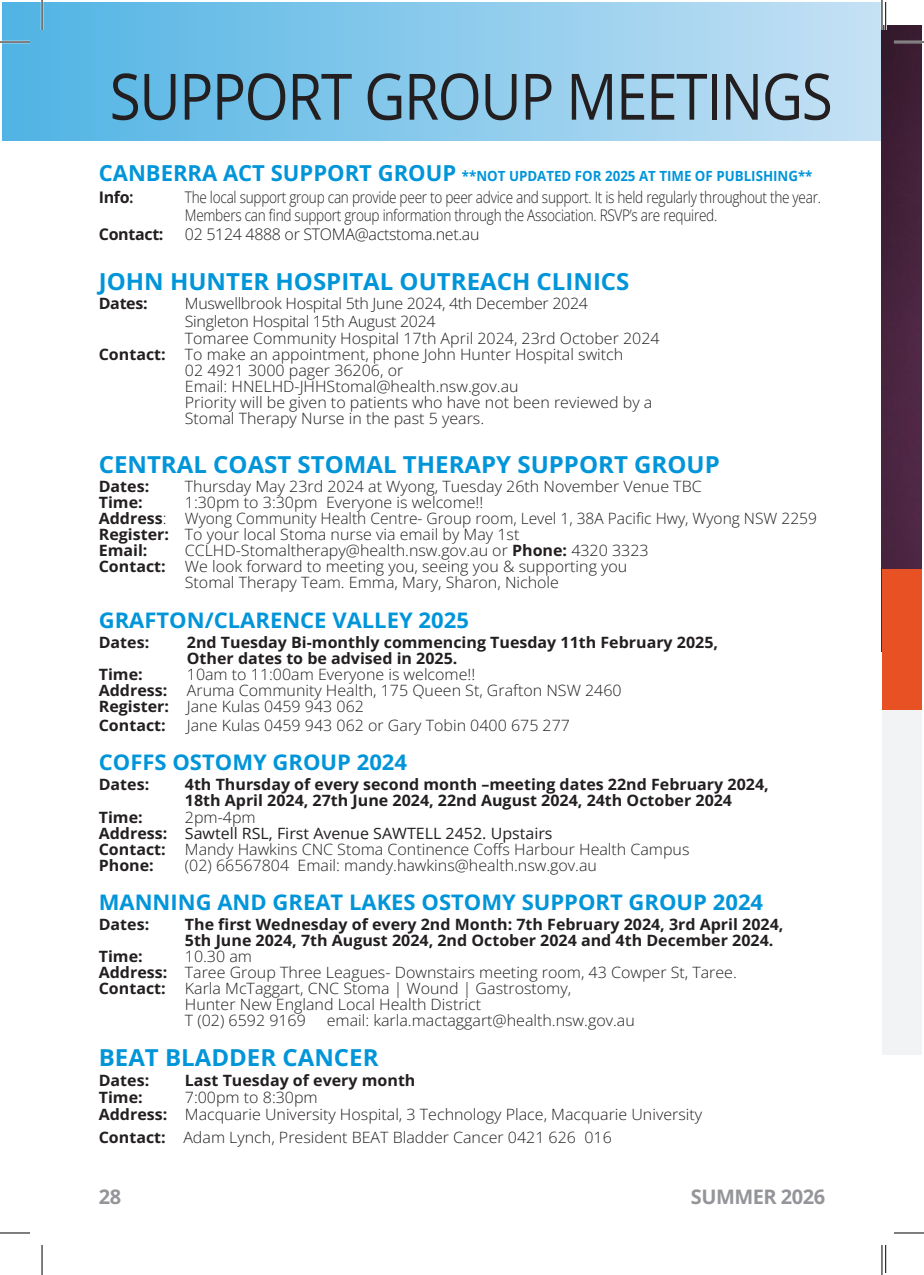
<style>
.page{position:relative;width:924px;height:1275px;background:#fff}
.page>*{position:absolute;margin:0;border:0;box-sizing:border-box;transform-origin:0 0}
.t1{font:64px "Open Sans";letter-spacing:-.025em;color:#231f20;scale:.88 1}
.t2{font:700 23.4px "Open Sans";color:#0095d9}
.t3{font:700 21.4px "Open Sans";color:#0095d9}
.t4{font:700 20px "Open Sans";letter-spacing:-.025em;color:#939598}
.t5{font:300 16px/17.6px "Open Sans";letter-spacing:-.02em;color:#231f20;scale:.85 1}
.t6{font:300 16px "Open Sans";letter-spacing:-.02em;color:#231f20}
.t7{font:700 16px "Open Sans";letter-spacing:-.02em;color:#231f20}
.t8{font:300 15.6px/16px "Open Sans";color:#231f20}
.t9{font:700 15.6px/16px "Open Sans";color:#231f20}
.t10{font:300 15.6px "Open Sans";letter-spacing:-.02em;color:#231f20}
.t11{font:700 14px "Open Sans";color:#0095d9;scale:.95 1}
.s1{font-size:22px}
.s2{font-weight:700}
.s3{font-weight:400}
</style>
<div class="page">
<div style="left:2px;top:2px;width:879px;height:139px;background:linear-gradient(to right,#4fb3e4,#c6e1f4)"></div>
<div style="left:881px;top:651px;width:40px;height:403px;background:#f1f3f4"></div>
<img style="left:881px;top:25px;width:40px;height:544px">
<div style="left:881px;top:569px;width:40px;height:140px;background:#e85124"></div>
<img style="left:913px;top:373px;width:8px;height:337px">
<hr style="left:884px;top:2px;width:2px;height:28px;background:#fff">
<hr style="left:0;top:41px;width:30px;height:2px;background:#fff">
<hr style="left:893px;top:41px;width:30px;height:2px;background:#fff">
<hr style="left:41px;top:0;width:2px;height:30px;background:#fff">
<hr style="left:880px;top:0;width:2px;height:30px;background:#fff">
<hr style="left:0;top:42px;width:30px;height:1px;background:#000">
<hr style="left:893px;top:42px;width:30px;height:1px;background:#000">
<hr style="left:0;top:1232px;width:30px;height:1px;background:#000">
<hr style="left:893px;top:1232px;width:30px;height:1px;background:#000">
<hr style="left:42px;top:0;width:1px;height:30px;background:#000">
<hr style="left:42px;top:1245px;width:1px;height:30px;background:#000">
<hr style="left:881px;top:0;width:1px;height:30px;background:#000">
<hr style="left:881px;top:1245px;width:1px;height:30px;background:#000">
<h1 class="t1" style="left:110px;top:53px;width:822px">SUPPORT GROUP MEETINGS</h1>
<p class="t11" style="left:99px;top:166px;width:752px"><span class="s1">CANBERRA ACT SUPPORT GROUP</span> **NOT UPDATED FOR 2025 AT TIME OF PUBLISHING**</p>
<p class="t7" style="left:99px;top:186px;width:36px">Info:</p>
<p class="t5" style="left:185px;top:188px;width:747px">The local support group can provide peer to peer advice and support. It is held regularly throughout the year.<br>Members can find support group information through the Association. RSVP’s are required.</p>
<p class="t7" style="left:99px;top:222px;width:66px">Contact:</p>
<p class="t6" style="left:185px;top:223px;width:296px">02 5124 4888 or STOMA@actstoma. net.au</p>
<h2 class="t2" style="left:99px;top:265px;width:532px">JOHN HUNTER HOSPITAL OUTREACH CLINICS</h2>
<p class="t9" style="left:99px;top:295px;width:50px">Dates:</p>
<p class="t10" style="left:185px;top:293px;width:404px">Muswellbrook Hospital 5th June 2024, 4th December 2024</p>
<p class="t10" style="left:185px;top:310px;width:252px">Singleton Hospital 15th August 2024</p>
<p class="t8" style="left:185px;top:330px;width:476px">Tomaree Community Hospital 17th April 2024, 23rd October 2024</p>
<p class="t8" style="left:99px;top:346px;width:525px"><span class="s2">Contact:</span> To make an appointment, phone John Hunter Hospital switch</p>
<p class="t8" style="left:185px;top:362px;width:220px">02 4921 3000 pager 36206, or</p>
<p class="t8" style="left:185px;top:378px;width:335px">Email: HNELHD-JHHStomal@health.nsw.gov.au</p>
<p class="t8" style="left:185px;top:394px;width:469px">Priority will be given to patients who have not been reviewed by a</p>
<p class="t8" style="left:185px;top:410px;width:298px">Stomal Therapy Nurse in the past 5 years.</p>
<h2 class="t2" style="left:99px;top:448px;width:622px">CENTRAL COAST STOMAL THERAPY SUPPORT GROUP</h2>
<p class="t9" style="left:99px;top:478px;width:52px">Dates:</p>
<p class="t8" style="left:185px;top:478px;width:518px">Thursday May 23rd 2024 at Wyong, Tuesday 26th November Venue TBC</p>
<p class="t9" style="left:99px;top:494px;width:45px">Time:</p>
<p class="t8" style="left:99px;top:494px;width:719px;text-indent:86px">1:30pm to 3:30pm Everyone is welcome!!<br><span class="s2">Address</span>: Wyong Community Health Centre- Group room, Level 1, 38A Pacific Hwy, Wyong NSW 2259<br><span class="s2">Register:</span> To your local Stoma nurse via email by May 1st<br><span class="s2">Email:</span></p>
<p class="t8" style="left:185px;top:542px;width:465px">CCLHD-Stomaltherapy@health. nsw.gov.au or <span class="s2">Phone:</span> 4320 3323</p>
<p class="t8" style="left:99px;top:558px;width:530px"><span class="s2">Contact:</span> We look forward to meeting you, seeing you &amp; supporting you</p>
<p class="t8" style="left:185px;top:574px;width:375px">Stomal Therapy Team. Emma, Mary, Sharon, Nichole</p>
<h3 class="t3" style="left:99px;top:605px;width:371px">GRAFTON/CLARENCE VALLEY 2025</h3>
<p class="t9" style="left:99px;top:634px;width:52px">Dates:</p>
<p class="t9" style="left:187px;top:634px;width:532px">2nd Tuesday Bi-monthly commencing Tuesday 11th February 2025,<br>Other dates to be advised in 2025.</p>
<p class="t9" style="left:99px;top:666px;width:45px">Time:</p>
<p class="t8" style="left:187px;top:666px;width:290px">10am to 11:00am Everyone is welcome!!</p>
<p class="t9" style="left:99px;top:682px;width:70px">Address:</p>
<p class="t8" style="left:99px;top:682px;width:524px;text-indent:88px">Aruma Community Health, 175 Queen St, Grafton NSW 2460<br><span class="s2">Register:</span> Jane Kulas 0459 943 062</p>
<p class="t9" style="left:99px;top:716px;width:68px">Contact:</p>
<p class="t8" style="left:187px;top:716px;width:384px">Jane Kulas 0459 943 062 or Gary Tobin 0400 675 277</p>
<h3 class="t3" style="left:99px;top:747px;width:310px">COFFS OSTOMY GROUP 2024</h3>
<p class="t9" style="left:99px;top:776px;width:52px">Dates:</p>
<p class="t9" style="left:185px;top:776px;width:585px">4th Thursday of every second month –meeting dates 22nd February 2024,<br>18th April 2024, 27th June 2024, 22nd August 2024, 24th October 2024</p>
<p class="t9" style="left:99px;top:808px;width:45px">Time:</p>
<p class="t8" style="left:99px;top:808px;width:592px;text-indent:86px">2pm-4pm<br><span class="s2">Address:</span> <span class="s3">Sawtell RSL, First Avenue SAWTELL 2452. Upstairs<br></span><span class="s2">Contact:</span> Mandy Hawkins CNC Stoma Continence Coffs Harbour Health Campus <span class="s2">Phone:</span></p>
<p class="t8" style="left:185px;top:856px;width:413px">(02) 66567804 Email: mandy. hawkins@health. nsw.gov.au</p>
<h3 class="t3" style="left:99px;top:887px;width:665px">MANNING AND GREAT LAKES OSTOMY SUPPORT GROUP 2024</h3>
<p class="t9" style="left:99px;top:916px;width:52px">Dates:</p>
<p class="t9" style="left:185px;top:916px;width:599px">The first Wednesday of every 2nd Month: 7th February 2024, 3rd April 2024,<br>5th June 2024, 7th August 2024, 2nd October 2024 and 4th December 2024.</p>
<p class="t9" style="left:99px;top:948px;width:45px">Time:</p>
<p class="t8" style="left:185px;top:948px;width:69px">10.30 am</p>
<p class="t8" style="left:99px;top:964px;width:636px"><span class="s2">Address:</span> Taree Group Three Leagues- Downstairs meeting room, 43 Cowper St, Taree.</p>
<p class="t8" style="left:99px;top:980px;width:473px"><span class="s2">Contact:</span> Karla McTaggart, CNC Stoma | Wound | Gastrostomy,</p>
<p class="t8" style="left:185px;top:996px;width:298px">Hunter New England Local Health District</p>
<p class="t8" style="left:185px;top:1012px;width:122px">T (02) 6592 9169</p>
<p class="t8" style="left:326px;top:1012px;width:309px">email: karla. mactaggart@health. nsw.gov.au</p>
<h2 class="t2" style="left:99px;top:1041px;width:281px">BEAT BLADDER CANCER</h2>
<p class="t9" style="left:99px;top:1072px;width:52px">Dates:</p>
<p class="t9" style="left:185px;top:1072px;width:232px">Last Tuesday of every month</p>
<p class="t9" style="left:99px;top:1089px;width:45px">Time:</p>
<p class="t8" style="left:99px;top:1088px;width:604px;line-height:17.2px;text-indent:86px">7:00pm to 8:30pm<br><span class="s2">Address:</span> Macquarie University Hospital, 3 Technology Place, Macquarie University</p>
<p class="t8" style="left:99px;top:1129px;width:514px"><span class="s2">Contact:</span> Adam Lynch, President BEAT Bladder Cancer 0421 626 016</p>
<p class="t4" style="left:99px;top:1182px;width:24px">28</p>
<p class="t4" style="left:690px;top:1182px;width:136px">SUMMER 2026</p>
</div>
